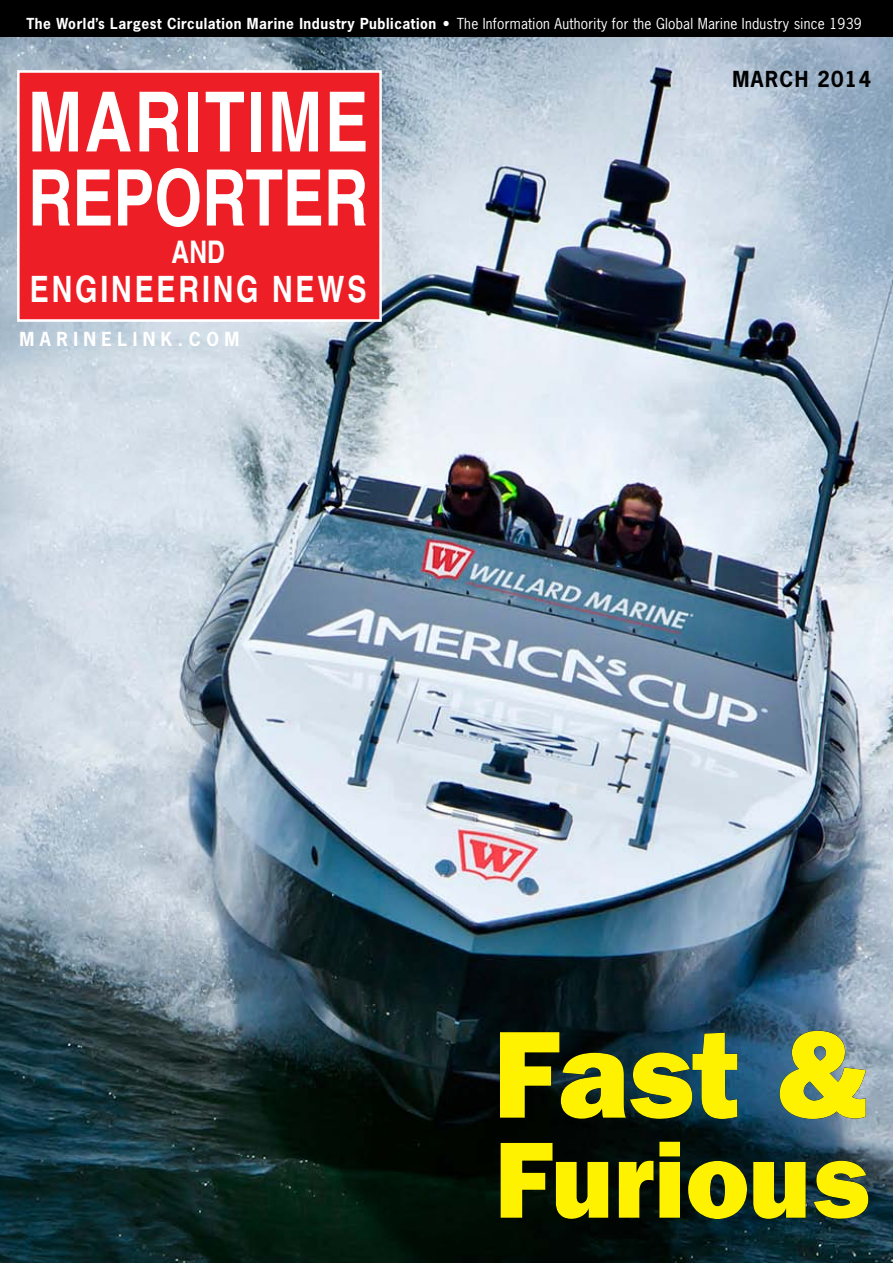
<style>
.page{position:relative;width:893px;height:1263px;background:#fff}
.page>*{position:absolute;margin:0;border:0;box-sizing:border-box;transform-origin:0 0}
.t1{font:124.65px "Frankfurt Gothic Heavy Plain";color:#fff200;scale:.96 1}
.t2{font:109.2px "Frankfurt Gothic Heavy Plain";color:#fff200;scale:.96 1}
.t3{font:700 condensed 83.1px "Helvetica";letter-spacing:.03em;color:#fff;scale:.96 1}
.t4{font:700 condensed 78px "Helvetica";color:#fff;scale:.96 1}
.t5{font:700 condensed 36.45px "Helvetica";letter-spacing:.08em;color:#fff;scale:.96 1}
.t6{font:700 condensed 31.2px "Helvetica";color:#fff;scale:.96 1}
.t7{font:700 20.85px "News Gothic";letter-spacing:.07em;color:#000;scale:.96 1}
.t8{font:700 18.15px "News Gothic";color:#fff;scale:.96 1}
.t9{font:14.25px "News Gothic";letter-spacing:.02em;color:#fff;scale:.96 1}
.s1{font-weight:700}
</style>
<div class="page">
<img style="left:0;top:36px;width:893px;height:1227px">
<div style="left:484px;top:999px;width:409px;height:246px;background:#000;opacity:.75"></div>
<div style="left:0;top:0;width:893px;height:36px;background:#000"></div>
<div style="left:18px;top:71px;width:363px;height:249px;background:#ed1e25"></div>
<div style="left:17px;top:70px;width:365px;height:252px;border:3px solid #fff"></div>
<p class="t9" style="left:26px;top:14px;width:872px"><span class="s1">The World’s Largest Circulation Marine Industry Publication •</span> The Information Authority for the Global Marine Industry since 1939</p>
<h3 class="t3" style="left:28px;top:72px;width:356px">MARITIME</h3>
<h3 class="t4" style="left:28px;top:150px;width:356px">REPORTER</h3>
<h3 class="t6" style="left:172px;top:233px;width:57px">AND</h3>
<h3 class="t5" style="left:30px;top:267px;width:352px">ENGINEERING NEWS</h3>
<p class="t8" style="left:20px;top:327px;width:230px">M A R I N E L I N K . C O M</p>
<h3 class="t7" style="left:732px;top:65px;width:146px">MARCH 2014</h3>
<h1 class="t1" style="left:494px;top:1001px;width:393px">Fast &amp;</h1>
<h2 class="t2" style="left:495px;top:1116px;width:390px">Furious</h2>
</div>
